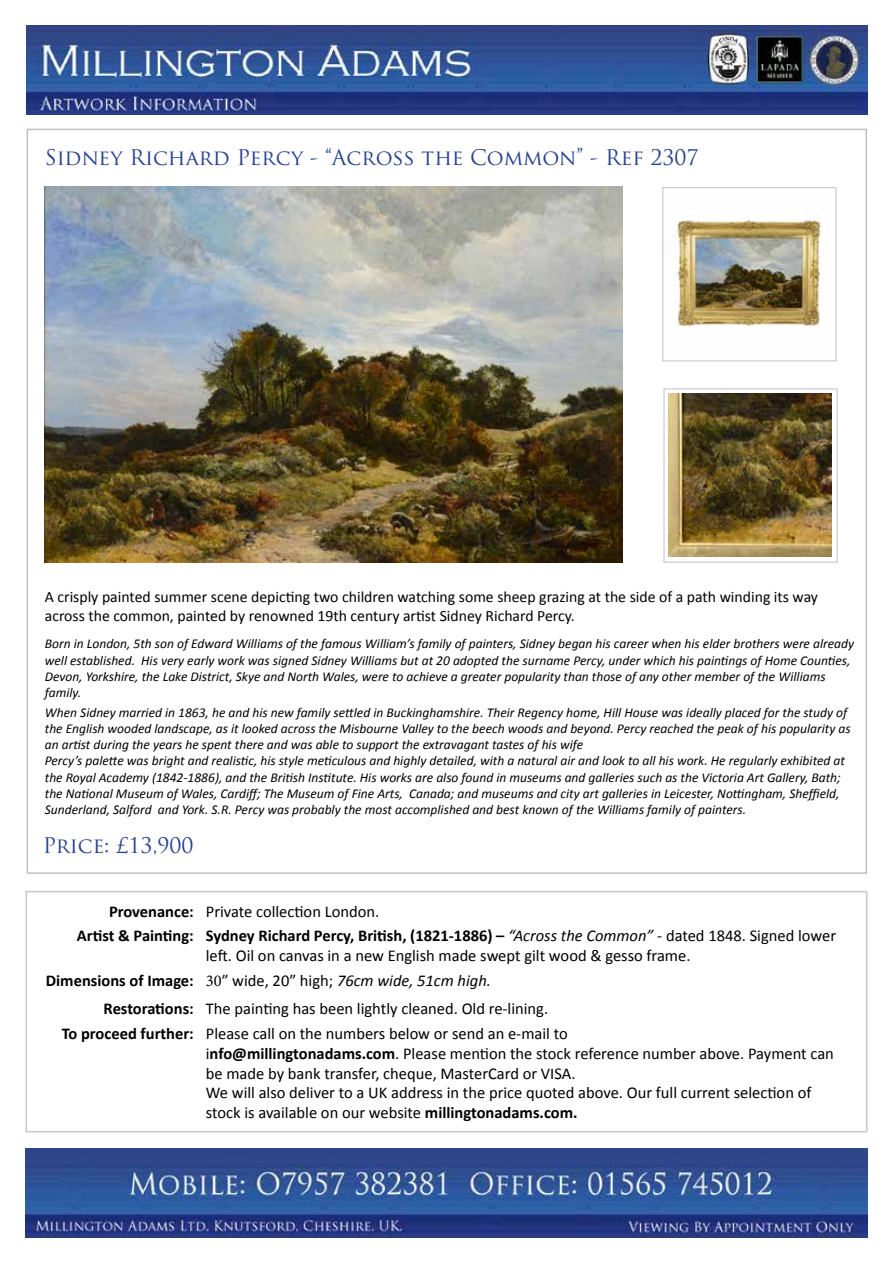
<style>
.page{position:relative;width:893px;height:1263px;background:#fff}
.page>*{position:absolute;margin:0;border:0;box-sizing:border-box;transform-origin:0 0}
.t1{font:21px "Trajan Pro";color:#25408f}
.t2{font:16.5px/19.8px "Calibri";color:#000}
.t3{font:700 16.5px/24.3px "Calibri";color:#000}
.t4{font:15.75px/18.9px "Calibri";color:#000}
.t5{font:italic 13.5px/16.2px "Calibri";color:#000}
.s1{font-weight:400}
.s2{font-weight:400;font-style:italic}
.s3{font-weight:700}
.s4{font-family:"Minion Pro"}
.s5{font-style:italic}
</style>
<div class="page">
<img style="left:673px;top:220px;width:149px;height:107px">
<img style="left:26px;top:1149px;width:842px;height:88px">
<div style="left:663px;top:388px;width:175px;height:175px;border:1px solid #c7c8ca"></div>
<div style="left:26px;top:891px;width:841px;height:241px;border:2px solid #c7c8ca"></div>
<img style="left:27px;top:26px;width:840px;height:88px">
<div style="left:662px;top:187px;width:175px;height:174px;border:1px solid #c7c8ca"></div>
<img style="left:45px;top:186px;width:578px;height:376px">
<img style="left:669px;top:394px;width:162px;height:162px">
<h1 class="t1" style="left:45px;top:144px;width:655px">Sidney Richard Percy - “Across the Common” - Ref 2307</h1>
<p class="t4" style="left:45px;top:588px;width:775px">A crisply painted summer scene depicting two children watching some sheep grazing at the side of a path winding its way across the common, painted by renowned 19th century artist Sidney Richard Percy.</p>
<p class="t5" style="left:45px;top:635px;width:811px">Born in London, 5th son of Edward Williams of the famous William’s family of painters, Sidney began his career when his elder brothers were already well established. His very early work was signed Sidney Williams but at 20 adopted the surname Percy, under which his paintings of Home Counties, Devon, Yorkshire, the Lake District, Skye and North Wales, were to achieve a greater popularity than those of any other member of the Williams family.</p>
<p class="t5" style="left:45px;top:704px;width:807px">When Sidney married in 1863, he and his new family settled in Buckinghamshire. Their Regency home, Hill House was ideally placed for the study of the English wooded landscape, as it looked across the Misbourne Valley to the beech woods and beyond. Percy reached the peak of his popularity as an artist during the years he spent there and was able to support the extravagant tastes of his wife<br>Percy’s palette was bright and realistic, his style meticulous and highly detailed, with a natural air and look to all his work. He regularly exhibited at the Royal Academy (1842-1886), and the British Institute. His works are also found in museums and galleries such as the Victoria Art Gallery, Bath; the National Museum of Wales, Cardiff; The Museum of Fine Arts, Canada; and museums and city art galleries in Leicester, Nottingham, Sheffield, Sunderland, Salford and York. S.R. Percy was probably the most accomplished and best known of the Williams family of painters.</p>
<h1 class="t1" style="left:43px;top:832px;width:152px">Price: £13,900</h1>
<p class="t3" style="left:77px;top:899px;width:761px;text-indent:32px">Provenance: <span class="s1">Private collection London.<br></span>Artist &amp; Painting: Sydney Richard Percy, British, (1821-1886) – <span class="s2">“Across the Common”</span> <span class="s1">- dated 1848. Signed lower</span></p>
<p class="t2" style="left:46px;top:942px;width:646px;line-height:25.5px;text-indent:160px">left. Oil on canvas in a new English made swept gilt wood &amp; gesso frame.<br><span class="s3">Dimensions of Image:</span> <span class="s4">30</span>” wide, 20” high; <span class="s5">76cm wide, 51cm high.</span></p>
<p class="t2" style="left:62px;top:997px;width:507px;line-height:24.6px;text-indent:42px"><span class="s3">Restorations:</span> The painting has been lightly cleaned. Old re-lining.<br><span class="s3">To proceed further:</span> Please call on the numbers below or send an e-mail to</p>
<p class="t2" style="left:206px;top:1043px;width:629px">i<span class="s3">nfo@millingtonadams.com</span>. Please mention the stock reference number above. Payment can be made by bank transfer, cheque, MasterCard or VISA.<br>We will also deliver to a UK address in the price quoted above. Our full current selection of stock is available on our website <span class="s3">millingtonadams.com.</span></p>
</div>
